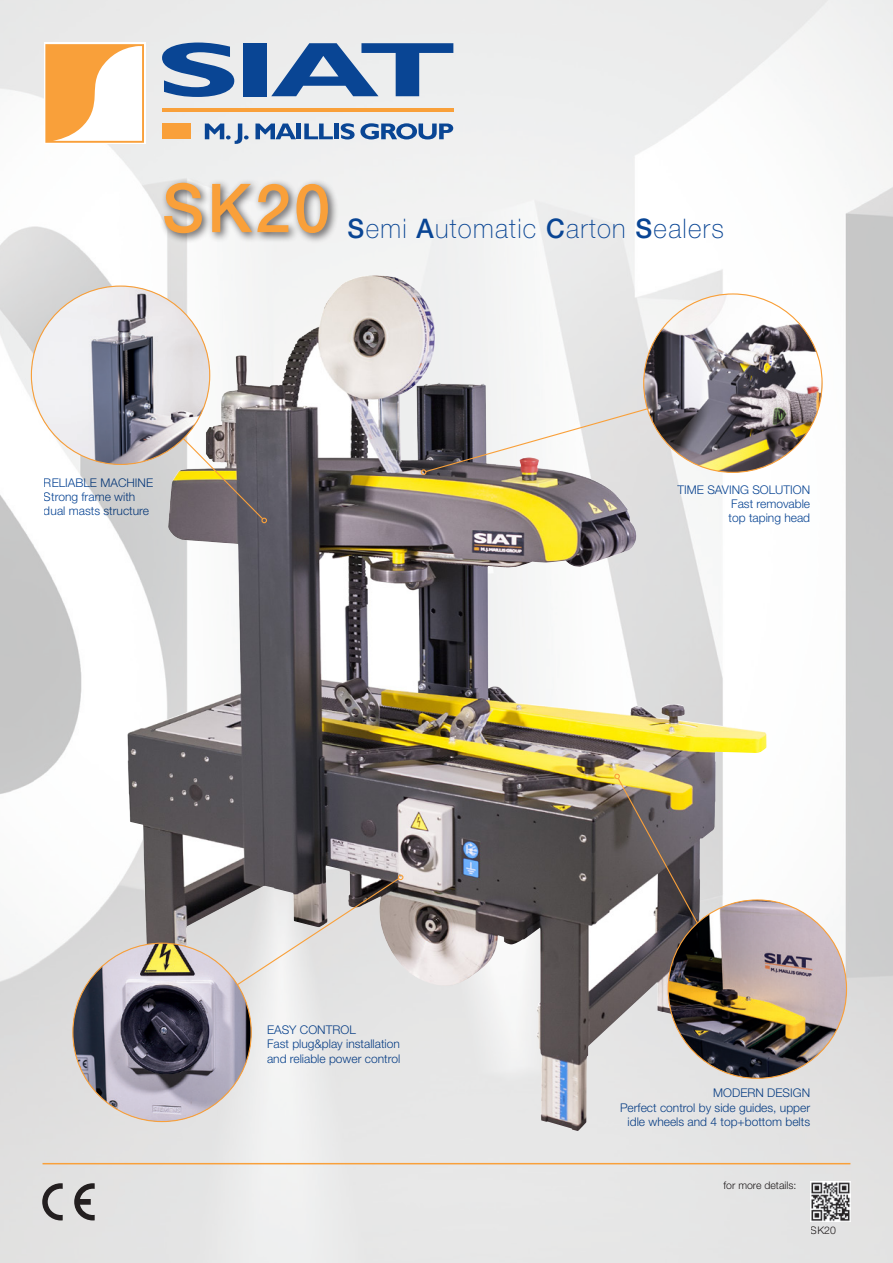
<style>
.page{position:relative;width:893px;height:1263px;background:#fff}
.page>*{position:absolute;margin:0;border:0;box-sizing:border-box;transform-origin:0 0}
.t1{font:500 67.5px "Helvetica Neue LT Std";color:#f9a03a;scale:.96 1}
.t2{font:100 27px "Helvetica Neue LT Std";letter-spacing:.05em;color:#094594;scale:.96 1}
.t3{font:300 12px/14.4px "Helvetica Neue LT Std";color:#094594}
.t4{font:300 10.5px "Helvetica Neue LT Std";color:#231f20}
.s1{font-weight:500}
</style>
<div class="page">
<img style="left:0;top:0;width:893px;height:1263px">
<img style="left:127px;top:281px;width:460px;height:850px">
<hr style="left:162px;top:108px;width:291px;height:4px;background:#f9a03a">
<svg style="left:162px;top:43px;width:72px;height:54px;background:#6085b5"></svg>
<div style="left:244px;top:43px;width:23px;height:53px;background:#094594"></div>
<svg style="left:271px;top:43px;width:182px;height:53px;background:#7f9cc2"></svg>
<svg style="left:205px;top:124px;width:44px;height:20px"></svg>
<svg style="left:255px;top:124px;width:41px;height:15px"></svg>
<hr style="left:297px;top:124px;width:4px;height:15px;background:#094594">
<svg style="left:304px;top:124px;width:29px;height:15px"></svg>
<hr style="left:334px;top:124px;width:4px;height:15px;background:#094594">
<svg style="left:341px;top:123px;width:112px;height:16px;background:#7897c0"></svg>
<div style="left:162px;top:124px;width:29px;height:15px;background:#f9a03a"></div>
<div style="left:44px;top:43px;width:102px;height:101px;background:#fff"></div>
<svg style="left:45px;top:44px;width:99px;height:99px"></svg>
<div style="left:160px;top:178px;width:179px;height:66px;background:#231f20;opacity:.75"></div>
<hr style="left:43px;top:1163px;width:807px;height:1px;background:#f9a03a">
<svg style="left:42px;top:1183px;width:21px;height:37px"></svg>
<svg style="left:74px;top:1183px;width:21px;height:37px"></svg>
<img style="left:811px;top:1182px;width:39px;height:39px">
<svg style="left:175px;top:430px;width:92px;height:93px;background:#888076"></svg>
<svg style="left:421px;top:404px;width:241px;height:71px"></svg>
<svg style="left:613px;top:773px;width:94px;height:166px;background:#888174"></svg>
<img style="left:644px;top:294px;width:178px;height:178px;border-radius:89px">
<img style="left:31px;top:286px;width:179px;height:178px;border-radius:89px">
<img style="left:668px;top:900px;width:178px;height:178px;border-radius:89px">
<svg style="left:220px;top:874px;width:183px;height:123px;background:#c5c2c0"></svg>
<img style="left:73px;top:943px;width:178px;height:178px;border-radius:89px">
<p class="t1" style="left:162px;top:168px;width:177px">SK20</p>
<p class="t2" style="left:348px;top:213px;width:393px"><span class="s1">S</span>emi <span class="s1">A</span>utomatic <span class="s1">C</span>arton <span class="s1">S</span>ealers</p>
<p class="t3" style="left:44px;top:475px;width:111px">RELIABLE MACHINE<br>Strong frame with dual masts structure</p>
<p class="t3" style="left:728px;top:482px;width:83px;text-align:justify;text-indent:-51px">TIME SAVING SOLUTION Fast removable top taping head</p>
<p class="t3" style="left:267px;top:1022px;width:135px">EASY CONTROL<br>Fast plug&amp;play installation and reliable power control</p>
<p class="t3" style="left:620px;top:1086px;width:192px;text-align:right">MODERN DESIGN<br>Perfect control by side guides, upper idle wheels and 4 top+bottom belts</p>
<p class="t4" style="left:724px;top:1179px;width:74px">for more details:</p>
<p class="t4" style="left:811px;top:1224px;width:27px">SK20</p>
</div>
